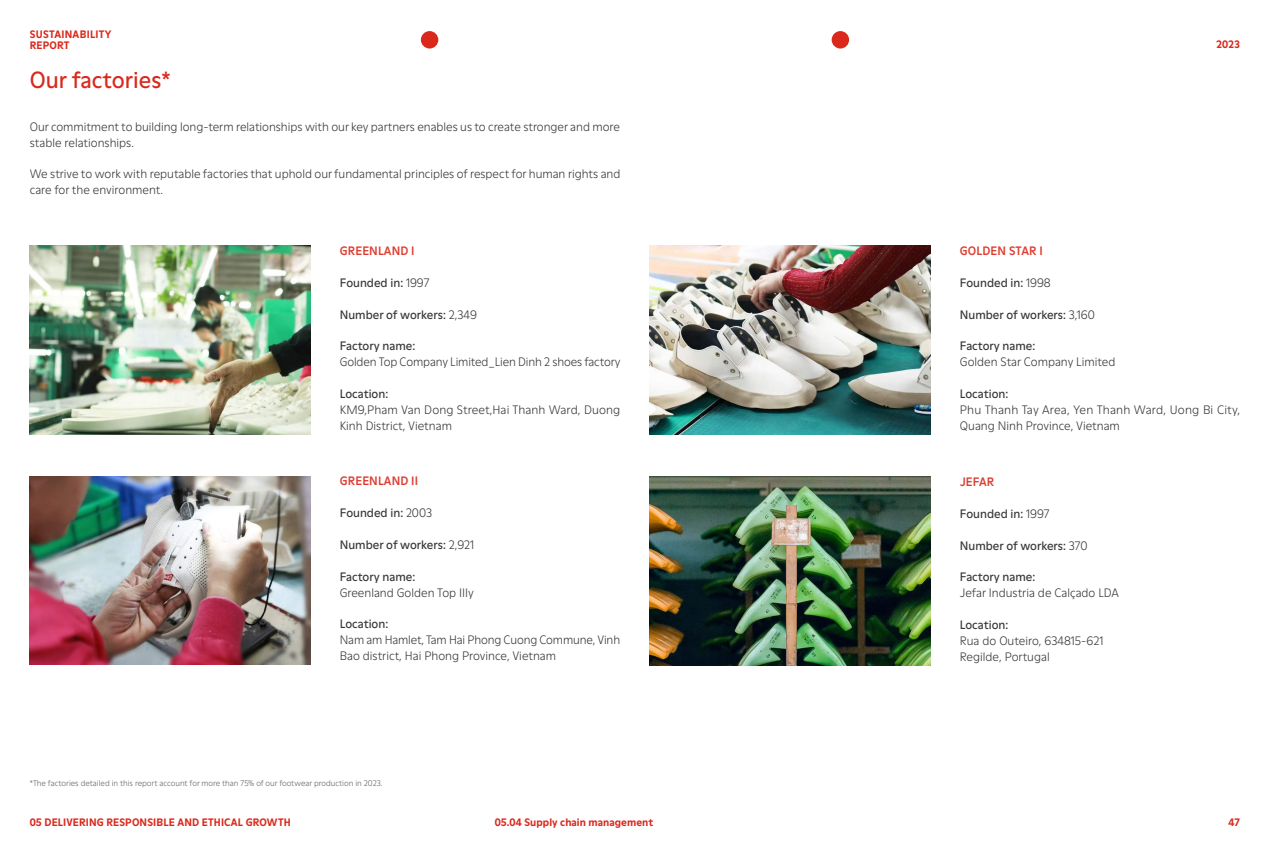
<style>
.page{position:relative;width:1270px;height:847px;background:#fff}
.page>*{position:absolute;margin:0;border:0;box-sizing:border-box;transform-origin:0 0}
.t1{font:22.75px "Moderne LL";color:#da291c}
.t2{font:300 11.9px/15.9px "Moderne LL";color:#393535}
.t3{font:11.9px "Moderne LL";color:#393535}
.t4{font:11.9px "Moderne LL";color:#373737}
.t5{font:500 11.9px "Moderne LL";letter-spacing:.01em;color:#dd3e32}
.t6{font:700 10.5px/10.8px "Moderne LL";letter-spacing:.01em;color:#da291c}
.t7{font:300 8.05px "Moderne LL";color:#656365}
.s1{font-weight:300;color:#393535}
.s2{font-weight:300}
</style>
<div class="page">
<div style="left:421px;top:31px;width:17px;height:18px;background:#da291c;border-radius:50%"></div>
<div style="left:832px;top:31px;width:17px;height:18px;background:#da291c;border-radius:50%"></div>
<img style="left:30px;top:245px;width:280px;height:189px">
<img style="left:30px;top:476px;width:280px;height:188px">
<img style="left:650px;top:245px;width:280px;height:189px">
<img style="left:649px;top:476px;width:281px;height:189px">
<p class="t6" style="left:30px;top:28px;width:83px">SUSTAINABILITY<br>REPORT</p>
<h1 class="t1" style="left:30px;top:64px;width:143px">Our factories*</h1>
<p class="t2" style="left:30px;top:118px;width:592px">Our commitment to building long-term relationships with our key partners enables us to create stronger and more stable relationships.</p>
<p class="t2" style="left:30px;top:165px;width:592px">We strive to work with reputable factories that uphold our fundamental principles of respect for human rights and care for the environment.</p>
<p class="t5" style="left:340px;top:242px;width:76px">GREENLAND I</p>
<p class="t4" style="left:340px;top:274px;width:91px">Founded in: <span class="s1">1997</span></p>
<p class="t3" style="left:340px;top:306px;width:139px">Number of workers: <span class="s2">2,349</span></p>
<p class="t3" style="left:340px;top:338px;width:77px">Factory name:</p>
<p class="t2" style="left:340px;top:353px;width:282px">Golden Top Company Limited_Lien Dinh 2 shoes factory</p>
<p class="t3" style="left:340px;top:385px;width:50px">Location:</p>
<p class="t2" style="left:340px;top:400px;width:282px">KM9,Pham Van Dong Street,Hai Thanh Ward, Duong<br>Kinh District, Vietnam</p>
<p class="t5" style="left:340px;top:473px;width:80px">GREENLAND II</p>
<p class="t4" style="left:340px;top:504px;width:94px">Founded in: <span class="s1">2003</span></p>
<p class="t3" style="left:340px;top:536px;width:136px">Number of workers: <span class="s2">2,921</span></p>
<p class="t3" style="left:340px;top:568px;width:77px">Factory name:</p>
<p class="t2" style="left:340px;top:583px;width:136px">Greenland Golden Top IIIy</p>
<p class="t3" style="left:340px;top:615px;width:50px">Location:</p>
<p class="t2" style="left:340px;top:631px;width:282px">Nam am Hamlet, Tam Hai Phong Cuong Commune, Vinh<br>Bao district, Hai Phong Province, Vietnam</p>
<p class="t7" style="left:30px;top:777px;width:354px">*The factories detailed in this report account for more than 75% of our footwear production in 2023.</p>
<p class="t6" style="left:1216px;top:38px;width:26px">2023</p>
<p class="t5" style="left:960px;top:242px;width:84px">GOLDEN STAR I</p>
<p class="t4" style="left:960px;top:274px;width:92px">Founded in: <span class="s1">1998</span></p>
<p class="t3" style="left:960px;top:306px;width:137px">Number of workers: <span class="s2">3,160</span></p>
<p class="t3" style="left:960px;top:338px;width:77px">Factory name:</p>
<p class="t2" style="left:960px;top:353px;width:157px">Golden Star Company Limited</p>
<p class="t3" style="left:960px;top:385px;width:50px">Location:</p>
<p class="t2" style="left:960px;top:400px;width:282px">Phu Thanh Tay Area, Yen Thanh Ward, Uong Bi City,<br>Quang Ninh Province, Vietnam</p>
<p class="t5" style="left:960px;top:473px;width:36px">JEFAR</p>
<p class="t4" style="left:960px;top:505px;width:91px">Founded in: <span class="s1">1997</span></p>
<p class="t3" style="left:960px;top:537px;width:129px">Number of workers: <span class="s2">370</span></p>
<p class="t3" style="left:960px;top:568px;width:77px">Factory name:</p>
<p class="t2" style="left:960px;top:584px;width:161px">Jefar Industria de Calçado LDA</p>
<p class="t3" style="left:960px;top:616px;width:50px">Location:</p>
<p class="t2" style="left:960px;top:631px;width:145px">Rua do Outeiro, 634815-621<br>Regilde, Portugal</p>
<p class="t6" style="left:30px;top:815px;width:263px">05 DELIVERING RESPONSIBLE AND ETHICAL GROWTH</p>
<p class="t6" style="left:495px;top:815px;width:160px">05.04 Supply chain management</p>
<p class="t6" style="left:1228px;top:815px;width:13px">47</p>
</div>
